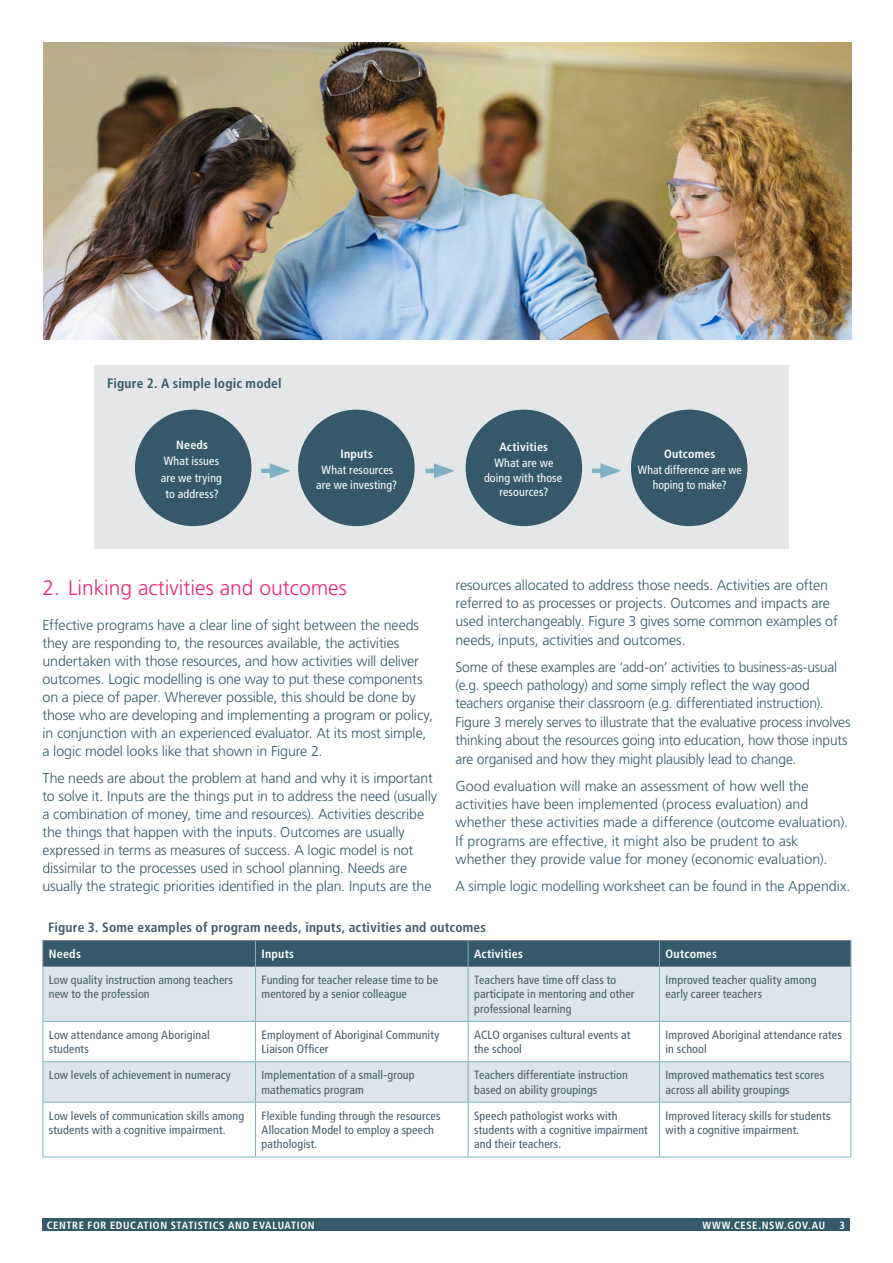
<style>
.page{position:relative;width:893px;height:1263px;background:#fff}
.page>*{position:absolute;margin:0;border:0;box-sizing:border-box;transform-origin:0 0}
._2_7_Heading_1{font:300 21px "Frutiger LT Pro";color:#ed2676}
._2_10_Body_copy{font:300 14.25px/18px "Frutiger LT Pro";letter-spacing:-.01em;color:#355969}
._2_11_Table_title{font:700 condensed 13.5px "Frutiger LT Pro";letter-spacing:.015em;color:#445a69}
._2_11_Table_title-2{font:700 condensed 13.5px "Frutiger LT Pro";letter-spacing:.01em;color:#355969}
._2_10_Table_text{font:condensed 12px/14.4px "Frutiger LT Pro";letter-spacing:.01em;color:#445a69}
._2_10_Table_text-2{font:condensed 12px/14.4px "Frutiger LT Pro";letter-spacing:.01em;color:#fff;text-align:center}
._2_10_Table_text-3{font:700 condensed 12px "Frutiger LT Pro";letter-spacing:.02em;color:#fff}
.Paragraph_Style_1{font:700 condensed 12px "Frutiger LT Pro";letter-spacing:.02em;color:#fff}
.t1{font:700 condensed 10.5px "Frutiger LT Pro";letter-spacing:.06em;color:#fff}
</style>
<div class="page">
<div style="left:43px;top:1218px;width:807px;height:13px;background:#355969"></div>
<img style="left:44px;top:43px;width:807px;height:296px">
<div style="left:44px;top:967px;width:806px;height:54px;background:#dbe5eb"></div>
<svg style="left:44px;top:1022px;width:806px;height:134px"></svg>
<hr style="left:43px;top:967px;width:1px;height:54px;background:#80b0c3">
<hr style="left:255px;top:967px;width:1px;height:54px;background:#80b0c3">
<hr style="left:468px;top:967px;width:1px;height:54px;background:#80b0c3">
<hr style="left:659px;top:967px;width:1px;height:54px;background:#80b0c3">
<hr style="left:850px;top:967px;width:1px;height:54px;background:#80b0c3">
<hr style="left:43px;top:1021px;width:212px;height:1px;background:#80b0c3">
<hr style="left:43px;top:1022px;width:1px;height:39px;background:#80b0c3">
<hr style="left:255px;top:1021px;width:213px;height:1px;background:#80b0c3">
<hr style="left:255px;top:1022px;width:1px;height:39px;background:#80b0c3">
<hr style="left:468px;top:1021px;width:191px;height:1px;background:#80b0c3">
<hr style="left:468px;top:1022px;width:1px;height:39px;background:#80b0c3">
<hr style="left:659px;top:1021px;width:192px;height:1px;background:#80b0c3">
<hr style="left:659px;top:1022px;width:1px;height:39px;background:#80b0c3">
<hr style="left:850px;top:1022px;width:1px;height:39px;background:#80b0c3">
<hr style="left:43px;top:1061px;width:212px;height:1px;background:#80b0c3">
<hr style="left:43px;top:1062px;width:1px;height:40px;background:#80b0c3">
<hr style="left:255px;top:1061px;width:213px;height:1px;background:#80b0c3">
<hr style="left:255px;top:1062px;width:1px;height:40px;background:#80b0c3">
<hr style="left:468px;top:1061px;width:191px;height:1px;background:#80b0c3">
<hr style="left:468px;top:1062px;width:1px;height:40px;background:#80b0c3">
<hr style="left:659px;top:1061px;width:192px;height:1px;background:#80b0c3">
<hr style="left:659px;top:1062px;width:1px;height:40px;background:#80b0c3">
<hr style="left:850px;top:1062px;width:1px;height:40px;background:#80b0c3">
<hr style="left:43px;top:1102px;width:212px;height:1px;background:#80b0c3">
<hr style="left:43px;top:1102px;width:1px;height:54px;background:#80b0c3">
<hr style="left:255px;top:1102px;width:213px;height:1px;background:#80b0c3">
<hr style="left:255px;top:1102px;width:1px;height:54px;background:#80b0c3">
<hr style="left:468px;top:1102px;width:191px;height:1px;background:#80b0c3">
<hr style="left:468px;top:1102px;width:1px;height:54px;background:#80b0c3">
<hr style="left:659px;top:1102px;width:192px;height:1px;background:#80b0c3">
<hr style="left:659px;top:1102px;width:1px;height:54px;background:#80b0c3">
<hr style="left:850px;top:1102px;width:1px;height:54px;background:#80b0c3">
<hr style="left:43px;top:1156px;width:212px;height:1px;background:#80b0c3">
<hr style="left:255px;top:1156px;width:213px;height:1px;background:#80b0c3">
<hr style="left:468px;top:1156px;width:191px;height:1px;background:#80b0c3">
<hr style="left:659px;top:1156px;width:192px;height:1px;background:#80b0c3">
<div style="left:43px;top:940px;width:808px;height:26px;background:#355969"></div>
<hr style="left:43px;top:966px;width:212px;height:1px;background:#7a8895">
<hr style="left:255px;top:966px;width:213px;height:1px;background:#7a8895">
<hr style="left:468px;top:966px;width:191px;height:1px;background:#7a8895">
<hr style="left:659px;top:966px;width:192px;height:1px;background:#7a8895">
<div style="left:94px;top:365px;width:695px;height:183px;background:#e5e6e8"></div>
<div style="left:631px;top:410px;width:116px;height:116px;background:#355969;border-radius:50%"></div>
<div style="left:466px;top:410px;width:116px;height:116px;background:#355969;border-radius:50%"></div>
<div style="left:298px;top:410px;width:117px;height:116px;background:#355969;border-radius:50%"></div>
<div style="left:135px;top:410px;width:116px;height:116px;background:#355969;border-radius:50%"></div>
<hr style="left:261px;top:469px;width:17px;height:4px;background:#80b0c3">
<svg style="left:270px;top:463px;width:20px;height:15px"></svg>
<hr style="left:425px;top:469px;width:17px;height:4px;background:#80b0c3">
<svg style="left:434px;top:463px;width:21px;height:15px"></svg>
<hr style="left:592px;top:469px;width:17px;height:4px;background:#80b0c3">
<svg style="left:600px;top:463px;width:21px;height:15px"></svg>
<p class="_2_11_Table_title-2" style="left:107px;top:375px;width:176px">Figure 2. A simple logic model</p>
<p class="_2_10_Table_text-3" style="left:176px;top:437px;width:33px">Needs</p>
<p class="_2_10_Table_text-2" style="left:164px;top:454px;width:57px">What issues</p>
<p class="_2_10_Table_text-2" style="left:161px;top:470px;width:63px">are we trying</p>
<p class="_2_10_Table_text-2" style="left:166px;top:487px;width:55px">to address?</p>
<p class="_2_10_Table_text-3" style="left:340px;top:447px;width:34px">Inputs</p>
<p class="_2_10_Table_text-2" style="left:322px;top:463px;width:73px">What resources</p>
<p class="_2_10_Table_text-2" style="left:316px;top:477px;width:82px">are we investing?</p>
<p class="_2_10_Table_text-3" style="left:500px;top:439px;width:50px">Activities</p>
<p class="_2_10_Table_text-2" style="left:484px;top:456px;width:80px">What are we doing with those resources?</p>
<p class="_2_10_Table_text-3" style="left:664px;top:447px;width:53px">Outcomes</p>
<p class="_2_10_Table_text-2" style="left:638px;top:463px;width:105px">What difference are we hoping to make?</p>
<p class="_2_10_Body_copy" style="left:455px;top:576px;width:384px">resources allocated to address those needs. Activities are often referred to as processes or projects. Outcomes and impacts are used interchangeably. Figure 3 gives some common examples of needs, inputs, activities and outcomes.</p>
<p class="_2_10_Body_copy" style="left:455px;top:658px;width:396px">Some of these examples are ‘add-on’ activities to business-as-usual (e.g. speech pathology) and some simply reflect the way good teachers organise their classroom (e.g. differentiated instruction).<br>Figure 3 merely serves to illustrate that the evaluative process involves thinking about the resources going into education, how those inputs are organised and how they might plausibly lead to change.</p>
<p class="_2_10_Body_copy" style="left:455px;top:776px;width:394px">Good evaluation will make an assessment of how well the activities have been implemented (process evaluation) and whether these activities made a difference (outcome evaluation).<br>If programs are effective, it might also be prudent to ask whether they provide value for money (economic evaluation).</p>
<p class="_2_10_Body_copy" style="left:455px;top:877px;width:396px">A simple logic modelling worksheet can be found in the Appendix.</p>
<p class="_2_11_Table_title" style="left:48px;top:919px;width:439px">Figure 3. Some examples of program needs, inputs, activities and outcomes</p>
<p class="Paragraph_Style_1" style="left:49px;top:947px;width:34px">Needs</p>
<p class="_2_10_Table_text-3" style="left:261px;top:947px;width:34px">Inputs</p>
<p class="_2_10_Table_text-3" style="left:474px;top:947px;width:50px">Activities</p>
<p class="_2_10_Table_text-3" style="left:665px;top:947px;width:53px">Outcomes</p>
<p class="_2_10_Table_text" style="left:49px;top:973px;width:186px">Low quality instruction among teachers new to the profession</p>
<p class="_2_10_Table_text" style="left:262px;top:973px;width:178px">Funding for teacher release time to be mentored by a senior colleague</p>
<p class="_2_10_Table_text" style="left:474px;top:973px;width:162px">Teachers have time off class to participate in mentoring and other professional learning</p>
<p class="_2_10_Table_text" style="left:665px;top:973px;width:153px">Improved teacher quality among early career teachers</p>
<p class="_2_10_Table_text" style="left:49px;top:1027px;width:162px">Low attendance among Aboriginal students</p>
<p class="_2_10_Table_text" style="left:262px;top:1027px;width:179px">Employment of Aboriginal Community<br>Liaison Officer</p>
<p class="_2_10_Table_text" style="left:474px;top:1027px;width:158px">ACLO organises cultural events at the school</p>
<p class="_2_10_Table_text" style="left:665px;top:1027px;width:178px">Improved Aboriginal attendance rates in school</p>
<p class="_2_10_Table_text" style="left:49px;top:1068px;width:183px">Low levels of achievement in numeracy</p>
<p class="_2_10_Table_text" style="left:262px;top:1068px;width:155px">Implementation of a small-group mathematics program</p>
<p class="_2_10_Table_text" style="left:474px;top:1068px;width:155px">Teachers differentiate instruction based on ability groupings</p>
<p class="_2_10_Table_text" style="left:665px;top:1068px;width:160px">Improved mathematics test scores across all ability groupings</p>
<p class="_2_10_Table_text" style="left:49px;top:1108px;width:197px">Low levels of communication skills among students with a cognitive impairment.</p>
<p class="_2_10_Table_text" style="left:262px;top:1108px;width:181px">Flexible funding through the resources<br>Allocation Model to employ a speech pathologist.</p>
<p class="_2_10_Table_text" style="left:474px;top:1108px;width:175px">Speech pathologist works with students with a cognitive impairment and their teachers.</p>
<p class="_2_10_Table_text" style="left:665px;top:1108px;width:166px">Improved literacy skills for students with a cognitive impairment.</p>
<p class="_2_7_Heading_1" style="left:43px;top:575px;width:306px">2. Linking activities and outcomes</p>
<p class="_2_10_Body_copy" style="left:43px;top:616px;width:392px">Effective programs have a clear line of sight between the needs they are responding to, the resources available, the activities undertaken with those resources, and how activities will deliver outcomes. Logic modelling is one way to put these components on a piece of paper. Wherever possible, this should be done by those who are developing and implementing a program or policy, in conjunction with an experienced evaluator. At its most simple, a logic model looks like that shown in Figure 2.</p>
<p class="_2_10_Body_copy" style="left:43px;top:769px;width:396px">The needs are about the problem at hand and why it is important to solve it. Inputs are the things put in to address the need (usually a combination of money, time and resources). Activities describe the things that happen with the inputs. Outcomes are usually expressed in terms as measures of success. A logic model is not dissimilar to the processes used in school planning. Needs are usually the strategic priorities identified in the plan. Inputs are the</p>
<p class="t1" style="left:47px;top:1219px;width:269px">CENTRE FOR EDUCATION STATISTICS AND EVALUATION</p>
<p class="t1" style="left:702px;top:1219px;width:124px">WWW.CESE.NSW.GOV.AU</p>
<p class="t1" style="left:840px;top:1219px;width:7px">3</p>
</div>
